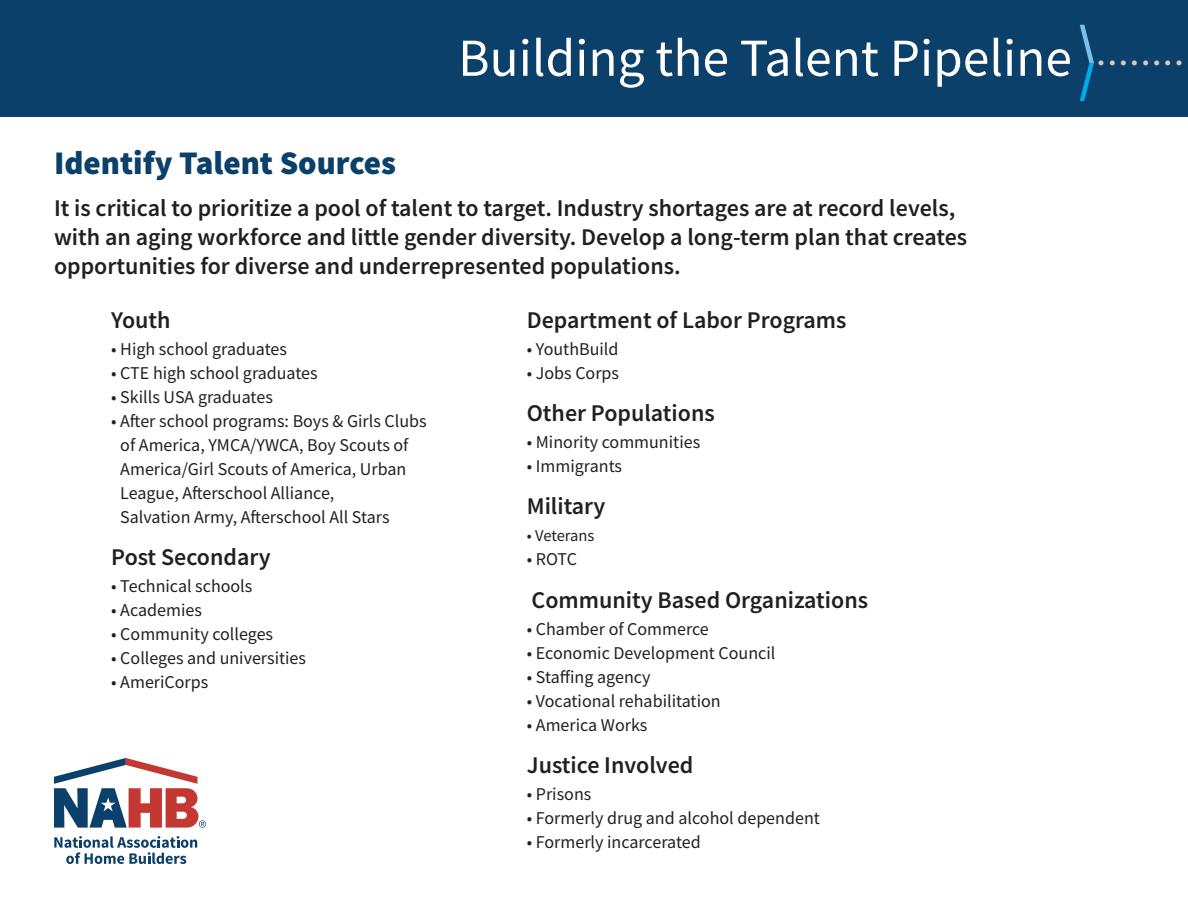
<style>
.page{position:relative;width:1188px;height:918px;background:#fff}
.page>*{position:absolute;margin:0;border:0;box-sizing:border-box;transform-origin:0 0}
.t1{font:53.55px "Source Sans Pro";color:#fff}
.t2{font:900 33px "Source Sans Pro";color:#0b406a}
.t3{font:600 24px/28.8px "Source Sans Pro";color:#231f20}
.t4{font:18.75px "Minion Pro";color:#d0ccbe}
.t5{font:18px/24px "Source Sans Pro";color:#231f20}
.t6{font:16.5px "Source Sans Pro";letter-spacing:-.01em;color:#231f20}
</style>
<div class="page">
<div style="left:0;top:0;width:1188px;height:116px;background:#0b406a"></div>
<svg style="left:1080px;top:25px;width:14px;height:76px"></svg>
<svg style="left:54px;top:836px;width:143px;height:28px"></svg>
<svg style="left:54px;top:758px;width:152px;height:70px"></svg>
<p class="t1" style="left:458px;top:24px;width:615px">Building the Talent Pipeline</p>
<p class="t2" style="left:54px;top:140px;width:344px">Identify Talent Sources</p>
<p class="t3" style="left:54px;top:193px;width:915px">It is critical to prioritize a pool of talent to target. Industry shortages are at record levels, with an aging workforce and little gender diversity. Develop a long-term plan that creates opportunities for diverse and underrepresented populations.</p>
<p class="t3" style="left:111px;top:305px;width:61px">Youth</p>
<p class="t5" style="left:111px;top:337px;width:177px">• High school graduates</p>
<p class="t5" style="left:111px;top:361px;width:208px">• CTE high school graduates</p>
<p class="t5" style="left:111px;top:385px;width:163px">• Skills USA graduates</p>
<p class="t5" style="left:120px;top:409px;width:308px;text-indent:-9px">• After school programs: Boys &amp; Girls Clubs of America, YMCA/YWCA, Boy Scouts of America/Girl Scouts of America, Urban League, Afterschool Alliance,<br>Salvation Army, Afterschool All Stars</p>
<p class="t3" style="left:111px;top:542px;width:161px">Post Secondary</p>
<p class="t5" style="left:111px;top:574px;width:143px">• Technical schools</p>
<p class="t5" style="left:111px;top:598px;width:92px">• Academies</p>
<p class="t5" style="left:111px;top:622px;width:163px">• Community colleges</p>
<p class="t5" style="left:111px;top:646px;width:196px">• Colleges and universities</p>
<p class="t5" style="left:111px;top:670px;width:99px">• AmeriCorps</p>
<p class="t3" style="left:527px;top:305px;width:321px">Department of Labor Programs</p>
<p class="t5" style="left:527px;top:337px;width:93px">• YouthBuild</p>
<p class="t5" style="left:527px;top:361px;width:94px">• Jobs Corps</p>
<p class="t3" style="left:527px;top:398px;width:190px">Other Populations</p>
<p class="t5" style="left:527px;top:430px;width:175px">• Minority communities</p>
<p class="t5" style="left:527px;top:454px;width:97px">• Immigrants</p>
<p class="t3" style="left:527px;top:492px;width:80px">Military</p>
<p class="t6" style="left:527px;top:525px;width:69px">• Veterans</p>
<p class="t5" style="left:527px;top:547px;width:52px">• ROTC</p>
<p class="t3" style="left:532px;top:585px;width:338px">Community Based Organizations</p>
<p class="t5" style="left:527px;top:617px;width:184px">• Chamber of Commerce</p>
<p class="t5" style="left:527px;top:641px;width:250px">• Economic Development Council</p>
<p class="t5" style="left:527px;top:665px;width:125px">• Staffing agency</p>
<p class="t5" style="left:527px;top:689px;width:195px">• Vocational rehabilitation</p>
<p class="t5" style="left:527px;top:713px;width:122px">• America Works</p>
<p class="t3" style="left:527px;top:750px;width:168px">Justice Involved</p>
<p class="t5" style="left:527px;top:782px;width:66px">• Prisons</p>
<p class="t5" style="left:527px;top:806px;width:295px">• Formerly drug and alcohol dependent</p>
<p class="t5" style="left:527px;top:830px;width:175px">• Formerly incarcerated</p>
<p class="t4" style="left:1098px;top:49px;width:87px">••••••••</p>
</div>
